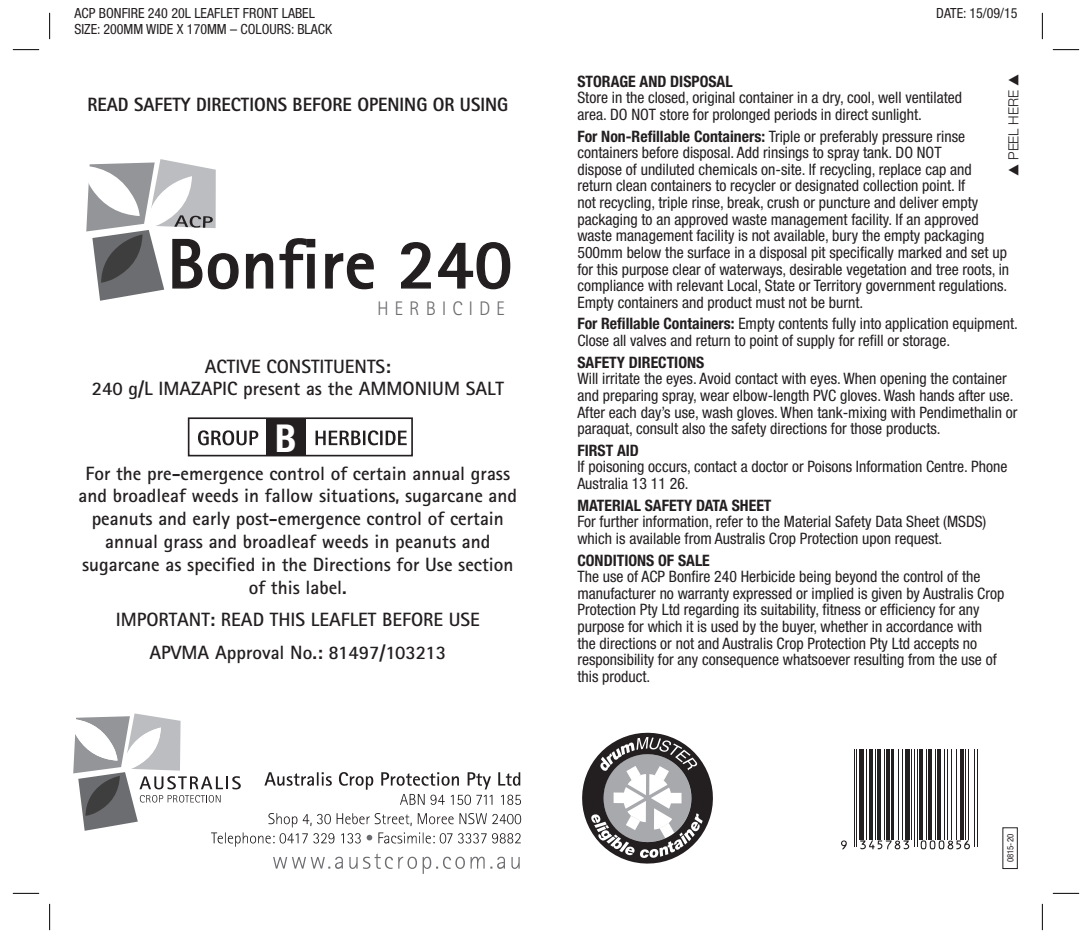
<style>
.page{position:relative;width:1092px;height:943px;background:#fff}
.page>*{position:absolute;margin:0;border:0;box-sizing:border-box;transform-origin:0 0}
.t1{font:700 70px "Rotis Sans Serif";letter-spacing:.01em;color:#231f20}
.t2{font:700 condensed 38.5px "Helvetica Neue";color:#fff}
.t3{font:300 19.6px "Rotis Sans Serif";letter-spacing:.3em;color:#6c6d70}
.t4{font:700 19.25px/22.8px "Rotis Sans Serif";color:#231f20;text-align:center}
.t5{font:800 19.25px "Rotis Sans Serif";color:#231f20;scale:.94 1}
.Paragraph_Style_1{font:condensed 15.75px/16.6px "Helvetica Neue";color:#231f20}
.Bold_Copy{font:condensed 15.75px/16.6px "Helvetica Neue";color:#231f20}
.t6{font:condensed 14px "Helvetica Neue";color:#231f20}
.t7{font:300 14px "Helvetica Neue";color:#231f20;scale:.96 1}
.t8{font:condensed 8.75px "Helvetica Neue";color:#231f20}
.s1{font-weight:700}
</style>
<div class="page">
<svg style="left:842px;top:749px;width:136px;height:101px"></svg>
<hr style="left:853px;top:749px;width:1px;height:97px;background:#231f20">
<hr style="left:856px;top:749px;width:1px;height:97px;background:#231f20">
<hr style="left:859px;top:749px;width:4px;height:90px;background:#231f20">
<hr style="left:865px;top:749px;width:1px;height:90px;background:#231f20">
<hr style="left:869px;top:749px;width:4px;height:90px;background:#231f20">
<hr style="left:874px;top:749px;width:1px;height:90px;background:#231f20">
<hr style="left:877px;top:749px;width:3px;height:90px;background:#231f20">
<hr style="left:883px;top:749px;width:1px;height:90px;background:#231f20">
<hr style="left:886px;top:749px;width:4px;height:90px;background:#231f20">
<hr style="left:891px;top:749px;width:2px;height:90px;background:#231f20">
<hr style="left:898px;top:749px;width:1px;height:90px;background:#231f20">
<hr style="left:902px;top:749px;width:1px;height:90px;background:#231f20">
<div style="left:904px;top:749px;width:5px;height:90px;background:#231f20"></div>
<hr style="left:911px;top:749px;width:1px;height:90px;background:#231f20">
<hr style="left:914px;top:749px;width:1px;height:97px;background:#231f20">
<hr style="left:916px;top:749px;width:1px;height:97px;background:#231f20">
<hr style="left:919px;top:749px;width:3px;height:90px;background:#231f20">
<hr style="left:925px;top:749px;width:1px;height:90px;background:#231f20">
<hr style="left:928px;top:749px;width:3px;height:90px;background:#231f20">
<hr style="left:934px;top:749px;width:1px;height:90px;background:#231f20">
<hr style="left:937px;top:749px;width:4px;height:90px;background:#231f20">
<hr style="left:944px;top:749px;width:1px;height:90px;background:#231f20">
<hr style="left:946px;top:749px;width:1px;height:90px;background:#231f20">
<hr style="left:950px;top:749px;width:1px;height:90px;background:#231f20">
<hr style="left:955px;top:749px;width:1px;height:90px;background:#231f20">
<svg style="left:959px;top:749px;width:4px;height:90px"></svg>
<hr style="left:965px;top:749px;width:1px;height:90px;background:#231f20">
<hr style="left:967px;top:749px;width:1px;height:90px;background:#231f20">
<hr style="left:974px;top:749px;width:1px;height:97px;background:#231f20">
<hr style="left:976px;top:749px;width:1px;height:97px;background:#231f20">
<svg style="left:841px;top:840px;width:5px;height:9px"></svg>
<svg style="left:860px;top:840px;width:49px;height:9px"></svg>
<svg style="left:920px;top:840px;width:49px;height:9px"></svg>
<svg style="left:582px;top:732px;width:131px;height:132px"></svg>
<svg style="left:86px;top:159px;width:153px;height:142px"></svg>
<svg style="left:245px;top:238px;width:71px;height:51px"></svg>
<svg style="left:325px;top:253px;width:49px;height:37px"></svg>
<svg style="left:401px;top:242px;width:30px;height:47px"></svg>
<svg style="left:438px;top:242px;width:73px;height:48px"></svg>
<svg style="left:273px;top:853px;width:246px;height:20px"></svg>
<svg style="left:73px;top:713px;width:448px;height:133px"></svg>
<div style="left:188px;top:417px;width:225px;height:39px;border:2px solid #231f20"></div>
<div style="left:266px;top:418px;width:40px;height:37px;background:#231f20"></div>
<svg style="left:315px;top:430px;width:91px;height:15px"></svg>
<svg style="left:198px;top:430px;width:60px;height:15px"></svg>
<svg style="left:13px;top:49px;width:26px;height:1px"></svg>
<svg style="left:1052px;top:49px;width:26px;height:1px"></svg>
<svg style="left:13px;top:893px;width:26px;height:1px"></svg>
<svg style="left:1052px;top:893px;width:26px;height:1px"></svg>
<svg style="left:49px;top:13px;width:1px;height:26px"></svg>
<svg style="left:49px;top:903px;width:1px;height:27px"></svg>
<svg style="left:1041px;top:13px;width:1px;height:26px"></svg>
<svg style="left:1041px;top:904px;width:1px;height:26px"></svg>
<p class="t6" style="left:74px;top:5px;width:242px">ACP BONFIRE 240 20L LEAFLET FRONT LABEL</p>
<p class="t6" style="left:936px;top:5px;width:83px">DATE: 15/09/15</p>
<p class="t6" style="left:74px;top:21px;width:259px">SIZE: 200MM WIDE X 170MM – COLOURS: BLACK</p>
<p class="t5" style="left:87px;top:92px;width:449px">READ SAFETY DIRECTIONS BEFORE OPENING OR USING</p>
<p class="t1" style="left:167px;top:220px;width:346px">Bonfire 240</p>
<p class="t3" style="left:377px;top:297px;width:129px">HERBICIDE</p>
<p class="t4" style="left:92px;top:354px;width:413px">ACTIVE CONSTITUENTS:<br>240 g/L IMAZAPIC present as the AMMONIUM SALT</p>
<p class="t2" style="left:275px;top:415px;width:23px">B</p>
<p class="t4" style="left:78px;top:461px;width:440px">For the pre-emergence control of certain annual grass and broadleaf weeds in fallow situations, sugarcane and peanuts and early post-emergence control of certain annual grass and broadleaf weeds in peanuts and sugarcane as specified in the Directions for Use section of this label.</p>
<p class="t4" style="left:116px;top:608px;width:365px">IMPORTANT: READ THIS LEAFLET BEFORE USE</p>
<p class="t4" style="left:149px;top:640px;width:298px">APVMA Approval No.: 81497/103213</p>
<p class="t7" style="left:1004px;top:176px;width:107px;rotate:-90deg">▲ PEEL HERE ▲</p>
<p class="Paragraph_Style_1" style="left:577px;top:73px;width:386px"><span class="s1">STORAGE AND DISPOSAL<br></span>Store in the closed, original container in a dry, cool, well ventilated area. DO NOT store for prolonged periods in direct sunlight.</p>
<p class="Paragraph_Style_1" style="left:577px;top:127px;width:433px"><span class="s1">For Non-Refillable Containers:</span> Triple or preferably pressure rinse containers before disposal. Add rinsings to spray tank. DO NOT<br>dispose of undiluted chemicals on-site. If recycling, replace cap and return clean containers to recycler or designated collection point. If<br>not recycling, triple rinse, break, crush or puncture and deliver empty packaging to an approved waste management facility. If an approved waste management facility is not available, bury the empty packaging 500mm below the surface in a disposal pit specifically marked and set up for this purpose clear of waterways, desirable vegetation and tree roots, in compliance with relevant Local, State or Territory government regulations.<br>Empty containers and product must not be burnt.</p>
<p class="Paragraph_Style_1" style="left:577px;top:315px;width:442px"><span class="s1">For Refillable Containers:</span> Empty contents fully into application equipment.<br>Close all valves and return to point of supply for refill or storage.</p>
<p class="Paragraph_Style_1" style="left:577px;top:354px;width:441px"><span class="s1">SAFETY DIRECTIONS<br></span>Will irritate the eyes. Avoid contact with eyes. When opening the container and preparing spray, wear elbow-length PVC gloves. Wash hands after use.<br>After each day’s use, wash gloves. When tank-mixing with Pendimethalin or paraquat, consult also the safety directions for those products.</p>
<p class="Paragraph_Style_1" style="left:577px;top:442px;width:431px"><span class="s1">FIRST AID<br></span>If poisoning occurs, contact a doctor or Poisons Information Centre. Phone<br>Australia 13 11 26.</p>
<p class="Bold_Copy" style="left:577px;top:496px;width:410px"><span class="s1">MATERIAL SAFETY DATA SHEET<br></span>For further information, refer to the Material Safety Data Sheet (MSDS) which is available from Australis Crop Protection upon request.</p>
<p class="Bold_Copy" style="left:577px;top:551px;width:428px"><span class="s1">CONDITIONS OF SALE<br></span>The use of ACP Bonfire 240 Herbicide being beyond the control of the manufacturer no warranty expressed or implied is given by Australis Crop Protection Pty Ltd regarding its suitability, fitness or efficiency for any purpose for which it is used by the buyer, whether in accordance with the directions or not and Australis Crop Protection Pty Ltd accepts no responsibility for any consequence whatsoever resulting from the use of this product.</p>
<p class="t8" style="left:1005px;top:862px;width:30px;rotate:-90deg">0815-20</p>
</div>
